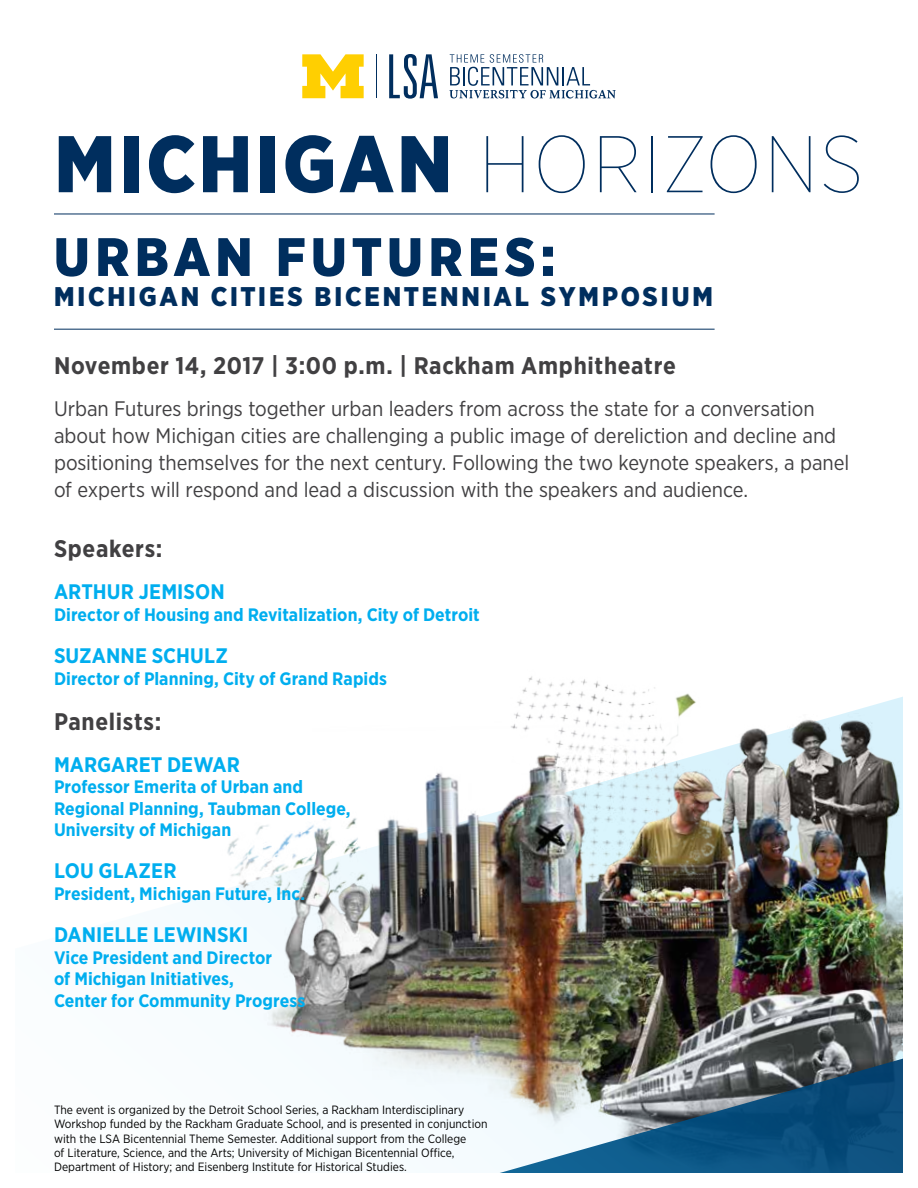
<style>
.page{position:relative;width:918px;height:1188px;background:#fff}
.page>*{position:absolute;margin:0;border:0;box-sizing:border-box;transform-origin:0 0}
.t1{font:900 80.1px "Gotham Narrow";letter-spacing:.045em;color:#002e5e}
.t2{font:900 54px "Gotham Narrow";letter-spacing:.1em;color:#002e5e}
.t3{font:900 27px "Gotham Narrow";letter-spacing:.105em;color:#002e5e}
.t4{font:700 24px "Gotham Narrow";letter-spacing:.025em;color:#414042}
.t5{font:21px/27px "Gotham Narrow";letter-spacing:-.005em;color:#414042}
.t6{font:700 21px "Gotham Narrow";letter-spacing:.005em;color:#00aeef}
.t7{font:700 18px/21.6px "Gotham Narrow";color:#00aeef}
.t8{font:12px/14.4px "Gotham Narrow";color:#000}
.s1{font-weight:100}
</style>
<div class="page">
<svg style="left:302px;top:54px;width:62px;height:44px"></svg>
<hr style="left:376px;top:54px;width:1px;height:44px;background:#002e5e">
<svg style="left:389px;top:54px;width:49px;height:45px"></svg>
<svg style="left:449px;top:54px;width:167px;height:45px"></svg>
<hr style="left:54px;top:214px;width:661px;height:1px;background:#002e5e">
<img style="left:190px;top:676px;width:712px;height:307px">
<img style="left:264px;top:983px;width:638px;height:189px">
<hr style="left:54px;top:329px;width:661px;height:1px;background:#002e5e">
<h1 class="t1" style="left:55px;top:111px;width:810px">MICHIGAN <span class="s1">HORIZONS</span></h1>
<h2 class="t2" style="left:54px;top:221px;width:503px">URBAN FUTURES:</h2>
<h3 class="t3" style="left:54px;top:279px;width:661px">MICHIGAN CITIES BICENTENNIAL SYMPOSIUM</h3>
<h3 class="t4" style="left:54px;top:350px;width:623px">November 14, 2017 | 3:00 p.m. | Rackham Amphitheatre</h3>
<p class="t5" style="left:54px;top:394px;width:797px">Urban Futures brings together urban leaders from across the state for a conversation about how Michigan cities are challenging a public image of dereliction and decline and positioning themselves for the next century. Following the two keynote speakers, a panel of experts will respond and lead a discussion with the speakers and audience.</p>
<h3 class="t4" style="left:54px;top:534px;width:110px">Speakers:</h3>
<h3 class="t6" style="left:54px;top:579px;width:172px">ARTHUR JEMISON</h3>
<h3 class="t7" style="left:54px;top:604px;width:427px">Director of Housing and Revitalization, City of Detroit</h3>
<h3 class="t6" style="left:54px;top:642px;width:175px">SUZANNE SCHULZ</h3>
<h3 class="t7" style="left:54px;top:667px;width:334px">Director of Planning, City of Grand Rapids</h3>
<h3 class="t4" style="left:54px;top:706px;width:109px">Panelists:</h3>
<h3 class="t6" style="left:54px;top:751px;width:187px">MARGARET DEWAR</h3>
<h3 class="t7" style="left:54px;top:776px;width:298px">Professor Emerita of Urban and<br>Regional Planning, Taubman College,<br>University of Michigan</h3>
<h3 class="t6" style="left:54px;top:858px;width:124px">LOU GLAZER</h3>
<h3 class="t7" style="left:54px;top:883px;width:253px">President, Michigan Future, Inc.</h3>
<h3 class="t6" style="left:54px;top:921px;width:196px">DANIELLE LEWINSKI</h3>
<h3 class="t7" style="left:54px;top:946px;width:253px">Vice President and Director<br>of Michigan Initiatives,<br>Center for Community Progress</h3>
<p class="t8" style="left:54px;top:1102px;width:435px">The event is organized by the Detroit School Series, a Rackham Interdisciplinary Workshop funded by the Rackham Graduate School, and is presented in conjunction with the LSA Bicentennial Theme Semester. Additional support from the College<br>of Literature, Science, and the Arts; University of Michigan Bicentennial Office, Department of History; and Eisenberg Institute for Historical Studies.</p>
</div>
